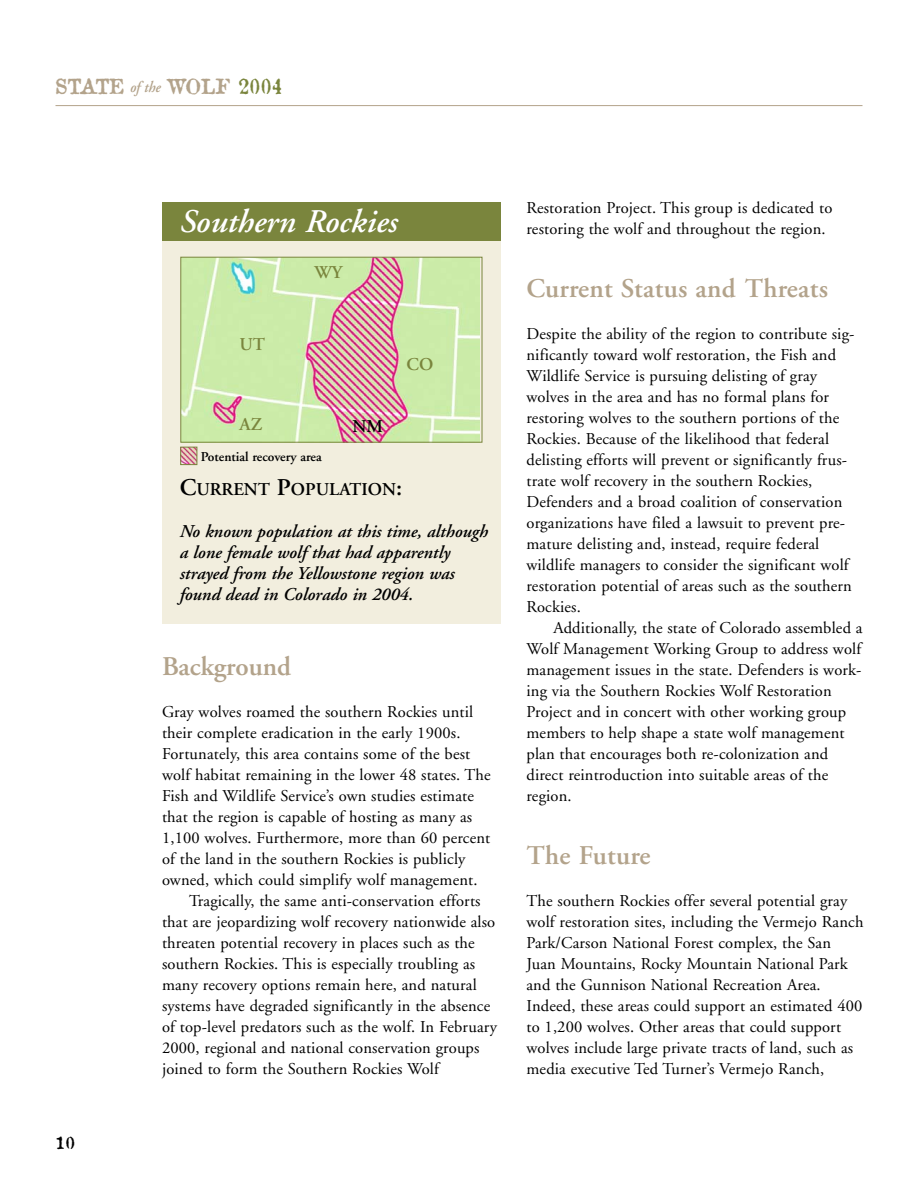
<style>
.page{position:relative;width:918px;height:1188px;background:#fff}
.page>*{position:absolute;margin:0;border:0;box-sizing:border-box;transform-origin:0 0}
.t1{font:italic 600 33px "Adobe Garamond";color:#fff}
.t2{font:600 27px "Adobe Garamond";letter-spacing:.01em;color:#b3a38b}
.t3{font:20.55px "Attic";letter-spacing:-.005em;color:#b3a38b;scale:.9 1}
.t4{font:italic 600 18px/21px "Adobe Garamond";color:#000}
.t5{font:600 18px "Adobe Garamond";color:#000}
.t6{font:600 18px "Adobe Garamond";color:#7a853d}
.t7{font:16.5px/21px "Adobe Garamond";letter-spacing:.01em;color:#000}
.t8{font:16.5px "Attic";color:#000}
.t9{font:600 13.5px "Adobe Garamond";color:#000}
.s1{font-family:"Adobe Garamond";font-weight:600;font-style:italic;font-size:15.75px}
.s2{color:#7a853d}
.s3{font-size:24px}
</style>
<div class="page">
<hr style="left:56px;top:105px;width:806px;height:1px;background:#b3a38b">
<div style="left:162px;top:203px;width:338px;height:421px;background:#f2eede"></div>
<img style="left:182px;top:259px;width:298px;height:182px">
<div style="left:180px;top:257px;width:302px;height:186px;border:1px solid #7a853d"></div>
<div style="left:162px;top:202px;width:338px;height:39px;background:#7a853d"></div>
<img style="left:182px;top:449px;width:13px;height:14px">
<div style="left:180px;top:447px;width:17px;height:18px;border:1px solid #7a853d"></div>
<p class="t3" style="left:56px;top:79px;width:254px">STATE <span class="s1">of the</span> WOLF <span class="s2">2004</span></p>
<p class="t8" style="left:56px;top:1137px;width:21px">10</p>
<h1 class="t1" style="left:180px;top:208px;width:220px">Southern Rockies</h1>
<p class="t6" style="left:240px;top:337px;width:27px">UT</p>
<p class="t6" style="left:314px;top:265px;width:30px">WY</p>
<p class="t6" style="left:239px;top:417px;width:24px">AZ</p>
<p class="t5" style="left:352px;top:419px;width:32px">NM</p>
<p class="t9" style="left:201px;top:452px;width:123px">Potential recovery area</p>
<p class="t6" style="left:407px;top:357px;width:28px">CO</p>
<p class="t5" style="left:180px;top:482px;width:224px"><span class="s3">C</span>URRENT <span class="s3">P</span>OPULATION<span class="s3">:</span></p>
<p class="t4" style="left:180px;top:522px;width:310px">No known population at this time, although a lone female wolf that had apparently strayed from the Yellowstone region was found dead in Colorado in 2004.</p>
<h2 class="t2" style="left:162px;top:656px;width:131px">Background</h2>
<p class="t7" style="left:162px;top:703px;width:313px">Gray wolves roamed the southern Rockies until</p>
<p class="t7" style="left:162px;top:724px;width:300px">their complete eradication in the early 1900s.</p>
<p class="t7" style="left:162px;top:745px;width:310px">Fortunately, this area contains some of the best</p>
<p class="t7" style="left:162px;top:766px;width:330px">wolf habitat remaining in the lower 48 states. The</p>
<p class="t7" style="left:162px;top:787px;width:314px">Fish and Wildlife Service’s own studies estimate</p>
<p class="t7" style="left:162px;top:808px;width:312px">that the region is capable of hosting as many as</p>
<p class="t7" style="left:162px;top:829px;width:330px">1,100 wolves. Furthermore, more than 60 percent</p>
<p class="t7" style="left:162px;top:850px;width:305px">of the land in the southern Rockies is publicly</p>
<p class="t7" style="left:162px;top:871px;width:317px">owned, which could simplify wolf management.</p>
<p class="t7" style="left:189px;top:892px;width:293px">Tragically, the same anti-conservation efforts</p>
<p class="t7" style="left:162px;top:913px;width:335px">that are jeopardizing wolf recovery nationwide also</p>
<p class="t7" style="left:162px;top:934px;width:314px">threaten potential recovery in places such as the</p>
<p class="t7" style="left:162px;top:955px;width:315px">southern Rockies. This is especially troubling as</p>
<p class="t7" style="left:162px;top:976px;width:316px">many recovery options remain here, and natural</p>
<p class="t7" style="left:162px;top:997px;width:330px">systems have degraded significantly in the absence</p>
<p class="t7" style="left:162px;top:1018px;width:337px">of top-level predators such as the wolf. In February</p>
<p class="t7" style="left:162px;top:1039px;width:319px">2000, regional and national conservation groups</p>
<p class="t7" style="left:162px;top:1060px;width:278px">joined to form the Southern Rockies Wolf</p>
<p class="t7" style="left:526px;top:199px;width:308px">Restoration Project. This group is dedicated to restoring the wolf and throughout the region.</p>
<h2 class="t2" style="left:526px;top:278px;width:303px">Current Status and Threats</h2>
<p class="t7" style="left:526px;top:325px;width:330px">Despite the ability of the region to contribute sig&shy;nificantly toward wolf restoration, the Fish and Wildlife Service is pursuing delisting of gray wolves in the area and has no formal plans for restoring wolves to the southern portions of the Rockies. Because of the likelihood that federal delisting efforts will prevent or significantly frus&shy;trate wolf recovery in the southern Rockies, Defenders and a broad coalition of conservation organizations have filed a lawsuit to prevent pre&shy;mature delisting and, instead, require federal wildlife managers to consider the significant wolf restoration potential of areas such as the southern Rockies.</p>
<p class="t7" style="left:526px;top:619px;width:338px;text-indent:27px">Additionally, the state of Colorado assembled a Wolf Management Working Group to address wolf management issues in the state. Defenders is work&shy;ing via the Southern Rockies Wolf Restoration Project and in concert with other working group members to help shape a state wolf management plan that encourages both re-colonization and direct reintroduction into suitable areas of the region.</p>
<h2 class="t2" style="left:526px;top:845px;width:126px">The Future</h2>
<p class="t7" style="left:526px;top:892px;width:339px">The southern Rockies offer several potential gray wolf restoration sites, including the Vermejo Ranch Park/Carson National Forest complex, the San Juan Mountains, Rocky Mountain National Park and the Gunnison National Recreation Area.<br>Indeed, these areas could support an estimated 400 to 1,200 wolves. Other areas that could support wolves include large private tracts of land, such as media executive Ted Turner’s Vermejo Ranch,</p>
</div>
